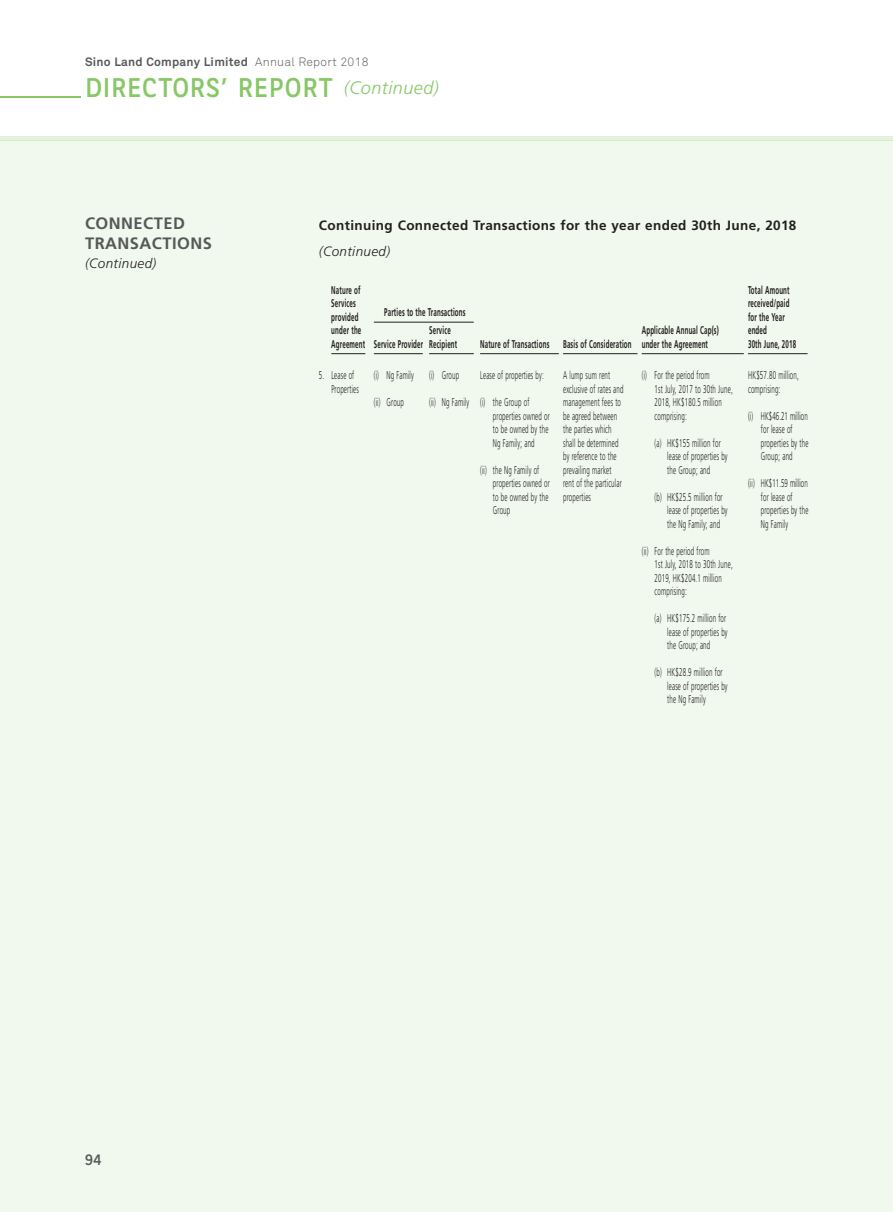
<style>
.page{position:relative;width:893px;height:1212px;background:#fff}
.page>*{position:absolute;margin:0;border:0;box-sizing:border-box;transform-origin:0 0}
.t1{font:27px "BNPP Sans";letter-spacing:.025em;color:#87c765}
.t2{font:700 16.5px/19.5px "Frutiger LT Std";letter-spacing:.03em;color:#57585a}
.t3{font:15px "BNPP Sans";color:#57585a}
.t4{font:700 13.5px/26px "Frutiger LT Std";letter-spacing:.03em;color:#231f20}
.t5{font:italic 300 13.5px "Frutiger LT Std";letter-spacing:.03em;color:#231f20}
.t6{font:700 12px "Akkurat Pro";letter-spacing:.02em;color:#57585a}
.t7{font:300 11.25px/13.5px "Frutiger LT Std";letter-spacing:.03em;color:#231f20;scale:.55 1}
.t8{font:700 11.25px/13.5px "Frutiger LT Std";letter-spacing:.03em;color:#231f20;scale:.55 1}
.s1{font-family:"Akkurat Light Pro";font-weight:400}
.s2{font-family:"Frutiger LT Std";font-weight:300;font-style:italic;font-size:18px}
.s3{font-weight:300;font-style:italic}
</style>
<div class="page">
<div style="left:0;top:140px;width:893px;height:1072px;background:#f1f8ed"></div>
<hr style="left:0;top:136px;width:893px;height:4px;background:#e4f1dc">
<hr style="left:0;top:96px;width:81px;height:1px;background:#87c765">
<hr style="left:374px;top:322px;width:100px;height:1px;background:#231f20">
<hr style="left:331px;top:353px;width:34px;height:1px;background:#231f20">
<hr style="left:374px;top:353px;width:49px;height:1px;background:#231f20">
<hr style="left:429px;top:353px;width:45px;height:1px;background:#231f20">
<hr style="left:480px;top:353px;width:79px;height:1px;background:#231f20">
<hr style="left:563px;top:353px;width:74px;height:1px;background:#231f20">
<hr style="left:642px;top:353px;width:102px;height:1px;background:#231f20">
<hr style="left:748px;top:353px;width:60px;height:1px;background:#231f20">
<p class="t6" style="left:85px;top:54px;width:285px">Sino Land Company Limited <span class="s1">Annual Report 2018</span></p>
<h1 class="t1" style="left:85px;top:70px;width:355px">DIRECTORS’ REPORT <span class="s2">(Continued)</span></h1>
<p class="t2" style="left:85px;top:214px;width:60px">CONNECTED<br>TRA</p>
<p class="t2" style="left:118px;top:233px;width:24px">NSACTIO</p>
<p class="t2" style="left:191px;top:233px;width:21px">NS</p>
<p class="t5" style="left:85px;top:256px;width:73px">(Continued)</p>
<p class="t4" style="left:319px;top:212px;width:479px">Continuing Connected Transactions for the year ended 30th June, 2018 <span class="s3">(Continued)</span></p>
<p class="t8" style="left:331px;top:283px;width:55px">Nature of<br>Services provided</p>
<p class="t8" style="left:748px;top:283px;width:77px;text-align:justify">Total Amount received/paid for the Year</p>
<p class="t8" style="left:384px;top:305px;width:150px">Parties to the Transactions</p>
<p class="t8" style="left:331px;top:323px;width:169px">under the<br>Agreement Service Provider</p>
<p class="t8" style="left:429px;top:323px;width:53px">Service<br>Recipient</p>
<p class="t8" style="left:480px;top:337px;width:277px">Nature of Transactions Basis of Consideration</p>
<p class="t8" style="left:642px;top:323px;width:142px">Applicable Annual Cap(s) under the Agreement</p>
<p class="t8" style="left:748px;top:323px;width:89px">ended<br>30th June, 2018</p>
<p class="t7" style="left:331px;top:369px;width:52px;text-indent:-12px">5. Lease of<br>Properties</p>
<p class="t7" style="left:374px;top:369px;width:74px">(i) Ng Family</p>
<p class="t7" style="left:374px;top:396px;width:56px">(ii) Group</p>
<p class="t7" style="left:429px;top:369px;width:56px">(i) Group</p>
<p class="t7" style="left:429px;top:396px;width:74px">(ii) Ng Family</p>
<p class="t7" style="left:480px;top:369px;width:117px">Lease of properties by:</p>
<p class="t7" style="left:493px;top:396px;width:105px;text-indent:-13px">(i) the Group of properties owned or to be owned by the<br>Ng Family; and</p>
<p class="t7" style="left:493px;top:463px;width:105px;text-indent:-13px">(ii) the Ng Family of properties owned or to be owned by the<br>Group</p>
<p class="t7" style="left:563px;top:369px;width:112px">A lump sum rent exclusive of rates and management fees to be agreed between the parties which shall be determined by reference to the prevailing market rent of the particular properties</p>
<p class="t7" style="left:654px;top:369px;width:144px;text-indent:-13px">(i) For the period from<br>1st July, 2017 to 30th June,<br>2018, HK$180.5 million comprising:</p>
<p class="t7" style="left:667px;top:436px;width:111px;text-indent:-13px">(a) HK$155 million for lease of properties by the Group; and</p>
<p class="t7" style="left:667px;top:490px;width:111px;text-indent:-13px">(b) HK$25.5 million for lease of properties by the Ng Family; and</p>
<p class="t7" style="left:654px;top:544px;width:144px;text-indent:-13px">(ii) For the period from<br>1st July, 2018 to 30th June,<br>2019, HK$204.1 million comprising:</p>
<p class="t7" style="left:667px;top:612px;width:111px;text-indent:-13px">(a) HK$175.2 million for lease of properties by the Group; and</p>
<p class="t7" style="left:667px;top:666px;width:111px;text-indent:-13px">(b) HK$28.9 million for lease of properties by the Ng Family</p>
<p class="t7" style="left:748px;top:369px;width:94px">HK$57.80 million, comprising:</p>
<p class="t7" style="left:761px;top:409px;width:88px;text-indent:-13px">(i) HK$46.21 million for lease of properties by the<br>Group; and</p>
<p class="t7" style="left:761px;top:477px;width:88px;text-indent:-13px">(ii) HK$11.59 million for lease of properties by the<br>Ng Family</p>
<p class="t3" style="left:85px;top:1150px;width:18px">94</p>
</div>
